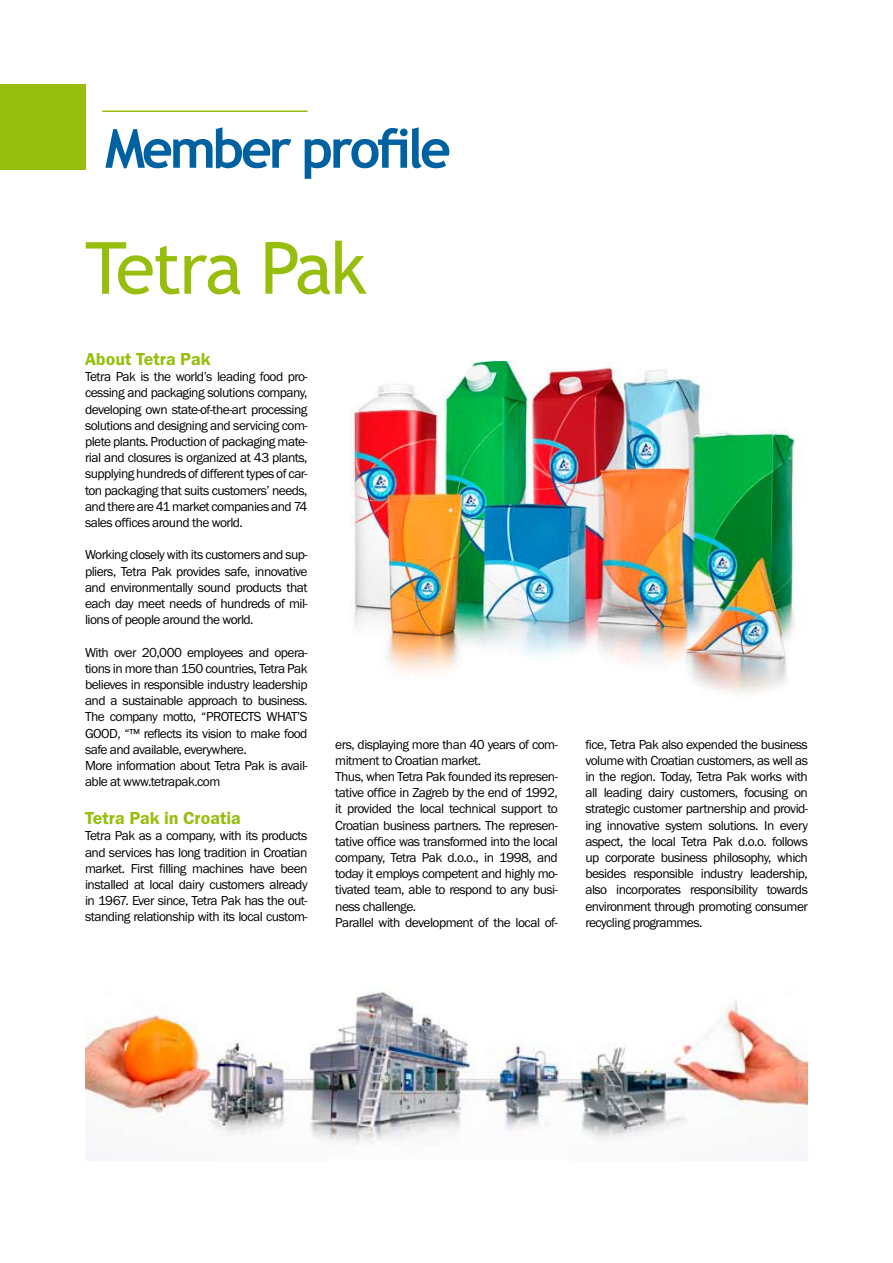
<style>
.page{position:relative;width:893px;height:1263px;background:#fff}
.page>*{position:absolute;margin:0;border:0;box-sizing:border-box;transform-origin:0 0}
.t1{font:72px "Trebuchet MS";letter-spacing:-.03em;color:#97be0d}
.t2{font:700 54px "Trebuchet MS";letter-spacing:-.06em;color:#0061a1}
.t3{font:600 18px "Franklin Got Itc TEE";color:#97be0d}
.t4{font:13.5px/16.2px "Franklin Got Itc TEE";letter-spacing:-.04em;color:#000;text-align:justify}
</style>
<div class="page">
<div style="left:0;top:85px;width:85px;height:85px;background:#97be0d"></div>
<hr style="left:102px;top:111px;width:206px;height:1px;background:#97be0d">
<img style="left:85px;top:989px;width:723px;height:172px">
<img style="left:350px;top:361px;width:454px;height:333px">
<h2 class="t2" style="left:105px;top:115px;width:348px">Member profile</h2>
<h1 class="t1" style="left:85px;top:226px;width:283px">Tetra Pak</h1>
<h3 class="t3" style="left:85px;top:349px;width:127px">About Tetra Pak</h3>
<p class="t4" style="left:85px;top:369px;width:224px">Tetra Pak is the world’s leading food pro&shy;cessing and packaging solutions company, developing own state-of-the-art processing solutions and designing and servicing com&shy;plete plants. Production of packaging mate&shy;rial and closures is organized at 43 plants, supplying hundreds of different types of car&shy;ton packaging that suits customers’ needs, and there are 41 market companies and 74 sales offices around the world.</p>
<p class="t4" style="left:85px;top:547px;width:224px">Working closely with its customers and sup&shy;pliers, Tetra Pak provides safe, innovative and environmentally sound products that each day meet needs of hundreds of mil&shy;lions of people around the world.</p>
<p class="t4" style="left:85px;top:644px;width:224px;text-align:left">With over 20,000 employees and opera&shy;tions in more than 150 countries, Tetra Pak believes in responsible industry leadership and a sustainable approach to business.<br>The company motto, “PROTECTS WHAT’S GOOD, “™ reflects its vision to make food safe and available, everywhere.<br>More information about Tetra Pak is avail&shy;able at www.tetrapak.com</p>
<h3 class="t3" style="left:85px;top:808px;width:157px">Tetra Pak in Croatia</h3>
<p class="t4" style="left:85px;top:828px;width:224px">Tetra Pak as a company, with its products and services has long tradition in Croatian market. First filling machines have been installed at local dairy customers already in 1967. Ever since, Tetra Pak has the out&shy;standing relationship with its local custom-</p>
<p class="t4" style="left:335px;top:736px;width:224px;text-align:left">ers, displaying more than 40 years of com&shy;mitment to Croatian market.<br>Thus, when Tetra Pak founded its represen&shy;tative office in Zagreb by the end of 1992, it provided the local technical support to Croatian business partners. The represen&shy;tative office was transformed into the local company, Tetra Pak d.o.o., in 1998, and today it employs competent and highly mo&shy;tivated team, able to respond to any busi&shy;ness challenge.<br>Parallel with development of the local of-</p>
<p class="t4" style="left:585px;top:736px;width:224px">fice, Tetra Pak also expended the business volume with Croatian customers, as well as in the region. Today, Tetra Pak works with all leading dairy customers, focusing on strategic customer partnership and provid&shy;ing innovative system solutions. In every aspect, the local Tetra Pak d.o.o. follows up corporate business philosophy, which besides responsible industry leadership, also incorporates responsibility towards environment through promoting consumer recycling programmes.</p>
</div>
